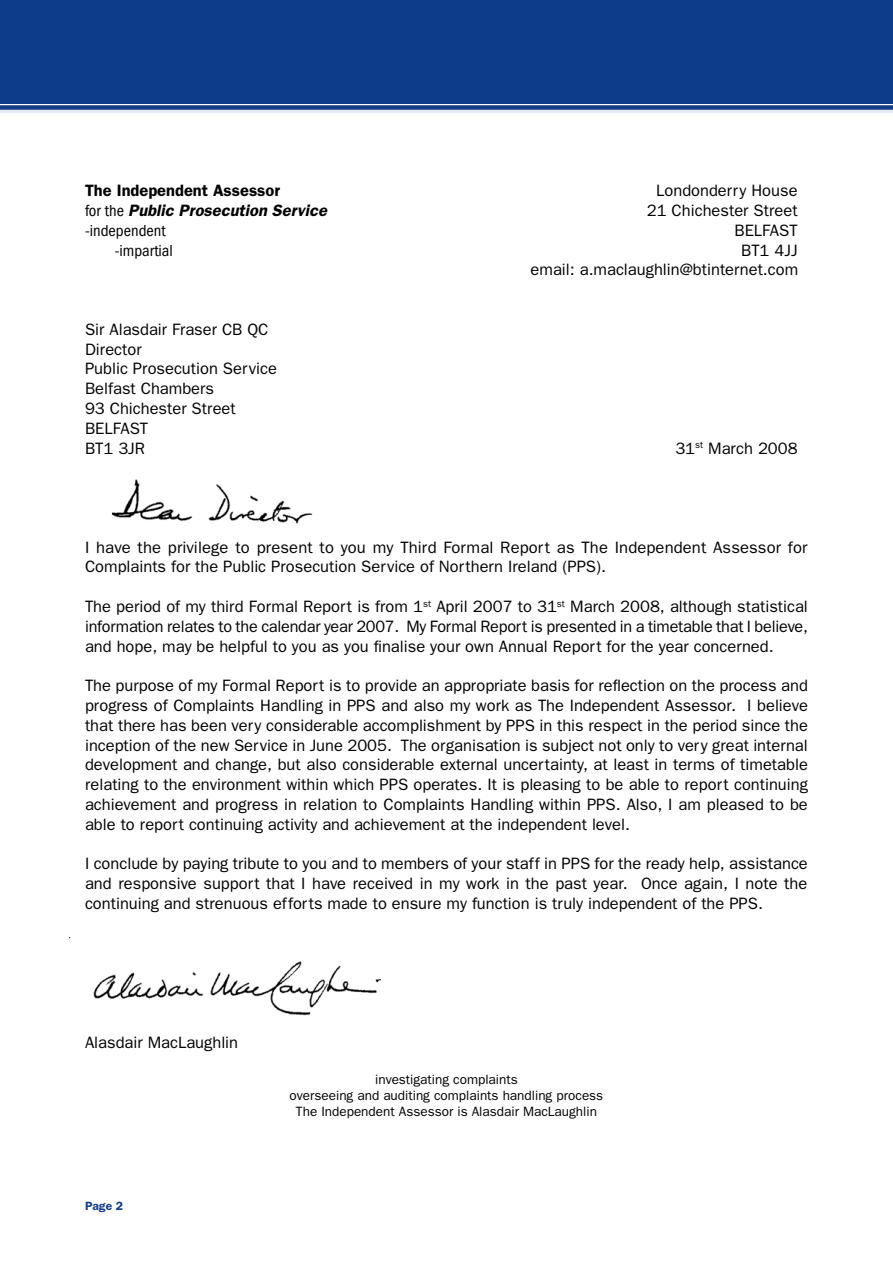
<style>
.page{position:relative;width:893px;height:1263px;background:#fff}
.page>*{position:absolute;margin:0;border:0;box-sizing:border-box;transform-origin:0 0}
.t1{font:16.5px/19.8px "Franklin Gothic";color:#000;text-align:justify}
.t2{font:italic 600 16.5px "Franklin Gothic";color:#000}
.t3{font:600 16.5px "Franklin Gothic";color:#000}
.t4{font:condensed 16.5px "Franklin Gothic";color:#000}
.t5{font:13.5px/16.2px "Franklin Gothic";color:#000;text-align:center}
.t6{font:600 12px "Franklin Gothic";color:#123c89}
.s1{font-weight:400;font-style:normal;font-stretch:condensed}
</style>
<div class="page">
<hr style="left:0;top:110px;width:893px;height:3px;background:#e4ebf5">
<div style="left:0;top:105px;width:893px;height:5px;background:#123c89"></div>
<div style="left:0;top:0;width:893px;height:103px;background:#0d3c8a"></div>
<img style="left:111px;top:479px;width:202px;height:45px">
<img style="left:69px;top:937px;width:311px;height:79px">
<p class="t3" style="left:85px;top:181px;width:197px">The Independent Assessor</p>
<p class="t1" style="left:656px;top:180px;width:143px">Londonderry House</p>
<p class="t2" style="left:85px;top:201px;width:243px"><span class="s1">for the</span> Public Prosecution Service</p>
<p class="t1" style="left:647px;top:200px;width:152px">21 Chichester Street</p>
<p class="t4" style="left:85px;top:221px;width:82px">-independent</p>
<p class="t1" style="left:734px;top:220px;width:65px">BELFAST</p>
<p class="t4" style="left:115px;top:241px;width:60px">-impartial</p>
<p class="t1" style="left:741px;top:240px;width:58px">BT1 4JJ</p>
<p class="t1" style="left:531px;top:260px;width:269px">email: a.maclaughlin@btinternet.com</p>
<p class="t1" style="left:85px;top:319px;width:185px">Sir Alasdair Fraser CB QC</p>
<p class="t1" style="left:85px;top:339px;width:58px">Director</p>
<p class="t1" style="left:85px;top:359px;width:193px">Public Prosecution Service</p>
<p class="t1" style="left:85px;top:378px;width:131px">Belfast Chambers</p>
<p class="t1" style="left:85px;top:398px;width:152px">93 Chichester Street</p>
<p class="t1" style="left:85px;top:418px;width:65px">BELFAST</p>
<p class="t1" style="left:85px;top:438px;width:62px">BT1 3JR</p>
<p class="t1" style="left:675px;top:438px;width:124px">31<sup>st</sup> March 2008</p>
<p class="t1" style="left:85px;top:537px;width:724px">I have the privilege to present to you my Third Formal Report as The Independent Assessor for<br>Complaints for the Public Prosecution Service of Northern Ireland (PPS).</p>
<p class="t1" style="left:85px;top:596px;width:724px">The period of my third Formal Report is from 1<sup>st</sup> April 2007 to 31<sup>st</sup> March 2008, although statistical information relates to the calendar year 2007. My Formal Report is presented in a timetable that I believe, and hope, may be helpful to you as you finalise your own Annual Report for the year concerned.</p>
<p class="t1" style="left:85px;top:675px;width:724px">The purpose of my Formal Report is to provide an appropriate basis for reflection on the process and progress of Complaints Handling in PPS and also my work as The Independent Assessor. I believe that there has been very considerable accomplishment by PPS in this respect in the period since the inception of the new Service in June 2005. The organisation is subject not only to very great internal development and change, but also considerable external uncertainty, at least in terms of timetable relating to the environment within which PPS operates. It is pleasing to be able to report continuing achievement and progress in relation to Complaints Handling within PPS. Also, I am pleased to be able to report continuing activity and achievement at the independent level.</p>
<p class="t1" style="left:85px;top:854px;width:724px">I conclude by paying tribute to you and to members of your staff in PPS for the ready help, assistance and responsive support that I have received in my work in the past year. Once again, I note the continuing and strenuous efforts made to ensure my function is truly independent of the PPS.</p>
<p class="t1" style="left:85px;top:1032px;width:155px">Alasdair MacLaughlin</p>
<p class="t6" style="left:85px;top:1199px;width:39px">Page 2</p>
<p class="t5" style="left:290px;top:1071px;width:315px">investigating complaints<br>overseeing and auditing complaints handling process<br>The Independent Assessor is Alasdair MacLaughlin</p>
</div>
